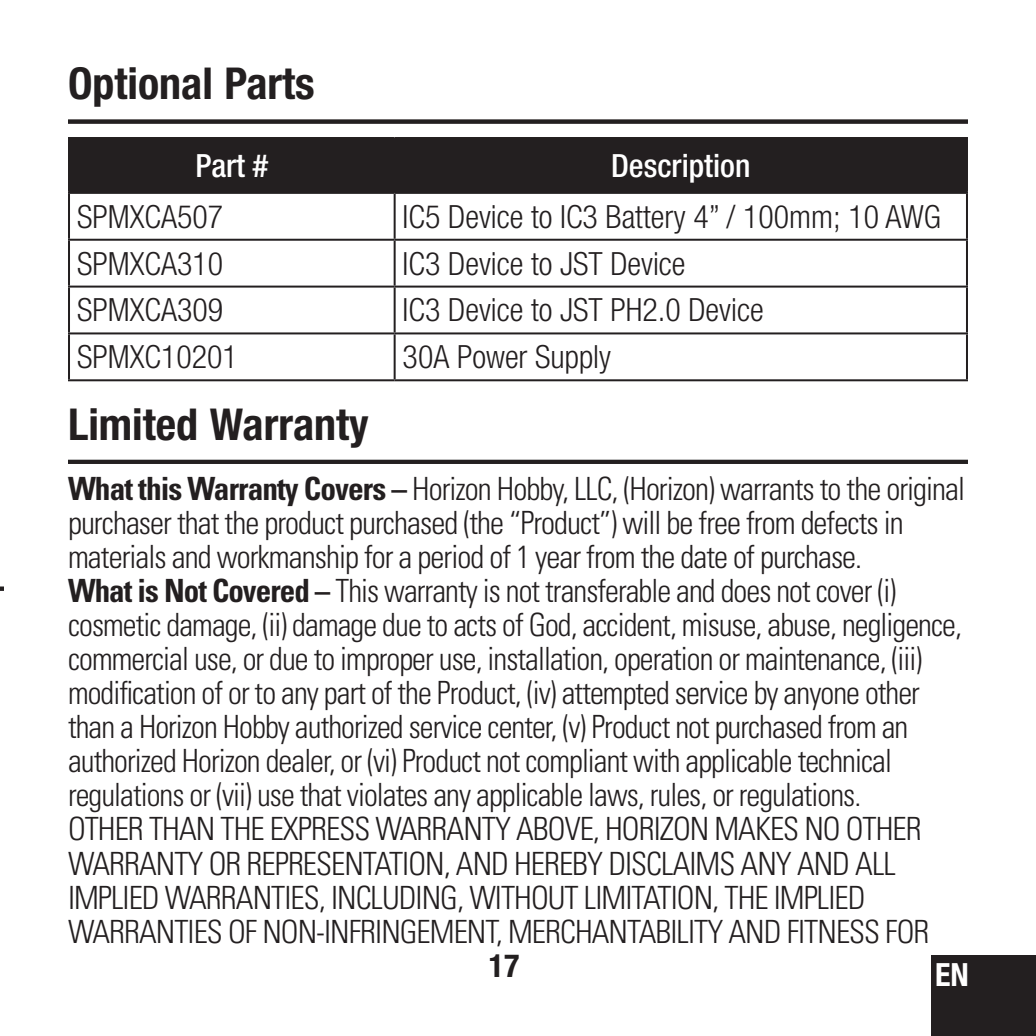
<style>
.page{position:relative;width:1036px;height:1036px;background:#fff}
.page>*{position:absolute;margin:0;border:0;box-sizing:border-box;transform-origin:0 0}
.t1{font:700 condensed 44px "Helvetica Neue LT Std";color:#231f20}
.t2{font:300 condensed 32px/34px "Univers LT Std";letter-spacing:-.03em;color:#231f20}
.t3{font:300 condensed 32px "Helvetica Neue LT Std";color:#231f20}
.t4{font:500 condensed 32px "Helvetica Neue LT Std";color:#fff}
.t5{font:700 condensed 32px "Helvetica Neue LT Std";color:#231f20}
.t6{font:700 condensed 32px "Helvetica Neue LT Std";color:#fff}
.s1{font-weight:700}
</style>
<div class="page">
<hr style="left:68px;top:460px;width:900px;height:4px;background:#231f20">
<div style="left:931px;top:956px;width:105px;height:80px;background:#231f20"></div>
<svg style="left:68px;top:120px;width:900px;height:4px;background:#2b2728"></svg>
<div style="left:70px;top:139px;width:896px;height:53px;background:#231f20"></div>
<hr style="left:68px;top:137px;width:327px;height:2px;background:#231f20">
<hr style="left:68px;top:139px;width:2px;height:53px;background:#231f20">
<hr style="left:395px;top:137px;width:573px;height:2px;background:#231f20">
<hr style="left:394px;top:139px;width:2px;height:53px;background:#231f20">
<hr style="left:966px;top:139px;width:2px;height:53px;background:#231f20">
<hr style="left:68px;top:192px;width:327px;height:2px;background:#231f20">
<hr style="left:395px;top:192px;width:573px;height:2px;background:#231f20">
<hr style="left:68px;top:194px;width:2px;height:45px;background:#231f20">
<hr style="left:394px;top:194px;width:2px;height:45px;background:#231f20">
<hr style="left:966px;top:194px;width:2px;height:45px;background:#231f20">
<hr style="left:68px;top:239px;width:327px;height:2px;background:#231f20">
<hr style="left:68px;top:241px;width:2px;height:45px;background:#231f20">
<hr style="left:395px;top:239px;width:573px;height:2px;background:#231f20">
<hr style="left:394px;top:241px;width:2px;height:45px;background:#231f20">
<hr style="left:966px;top:241px;width:2px;height:45px;background:#231f20">
<hr style="left:68px;top:286px;width:327px;height:2px;background:#231f20">
<hr style="left:68px;top:288px;width:2px;height:44px;background:#231f20">
<hr style="left:395px;top:286px;width:573px;height:2px;background:#231f20">
<hr style="left:394px;top:288px;width:2px;height:44px;background:#231f20">
<hr style="left:966px;top:288px;width:2px;height:44px;background:#231f20">
<hr style="left:68px;top:332px;width:327px;height:2px;background:#231f20">
<hr style="left:68px;top:334px;width:2px;height:45px;background:#231f20">
<hr style="left:395px;top:332px;width:573px;height:2px;background:#231f20">
<hr style="left:394px;top:334px;width:2px;height:45px;background:#231f20">
<hr style="left:966px;top:334px;width:2px;height:45px;background:#231f20">
<hr style="left:68px;top:379px;width:327px;height:2px;background:#231f20">
<hr style="left:395px;top:379px;width:573px;height:2px;background:#231f20">
<svg style="left:0;top:587px;width:4px;height:4px"></svg>
<h1 class="t1" style="left:68px;top:57px;width:248px">Optional Parts</h1>
<p class="t4" style="left:195px;top:146px;width:74px">Part #</p>
<p class="t4" style="left:611px;top:146px;width:141px">Description</p>
<p class="t3" style="left:77px;top:198px;width:148px">SPMXCA507</p>
<p class="t3" style="left:403px;top:198px;width:540px">IC5 Device to IC3 Battery 4” / 100mm; 10 AWG</p>
<p class="t3" style="left:77px;top:245px;width:148px">SPMXCA310</p>
<p class="t3" style="left:403px;top:245px;width:284px">IC3 Device to JST Device</p>
<p class="t3" style="left:77px;top:292px;width:148px">SPMXCA309</p>
<p class="t3" style="left:403px;top:292px;width:362px">IC3 Device to JST PH2.0 Device</p>
<p class="t3" style="left:77px;top:339px;width:162px">SPMXC10201</p>
<p class="t3" style="left:403px;top:339px;width:210px">30A Power Supply</p>
<h1 class="t1" style="left:68px;top:397px;width:302px">Limited Warranty</h1>
<p class="t2" style="left:68px;top:472px;width:898px"><span class="s1">What this Warranty Covers –</span> Horizon Hobby, LLC, (Horizon) warrants to the original purchaser that the product purchased (the “Product”) will be free from defects in materials and workmanship for a period of 1 year from the date of purchase.<br><span class="s1">What is Not Covered –</span> This warranty is not transferable and does not cover (i) cosmetic damage, (ii) damage due to acts of God, accident, misuse, abuse, negligence, commercial use, or due to improper use, installation, operation or maintenance, (iii) modification of or to any part of the Product, (iv) attempted service by anyone other than a Horizon Hobby authorized service center, (v) Product not purchased from an authorized Horizon dealer, or (vi) Product not compliant with applicable technical regulations or (vii) use that violates any applicable laws, rules, or regulations.<br>OTHER THAN THE EXPRESS WARRANTY ABOVE, HORIZON MAKES NO OTHER WARRANTY OR REPRESENTATION, AND HEREBY DISCLAIMS ANY AND ALL IMPLIED WARRANTIES, INCLUDING, WITHOUT LIMITATION, THE IMPLIED WARRANTIES OF NON-INFRINGEMENT, MERCHANTABILITY AND FITNESS FOR</p>
<p class="t5" style="left:489px;top:946px;width:32px">17</p>
<p class="t6" style="left:935px;top:955px;width:35px">EN</p>
</div>
